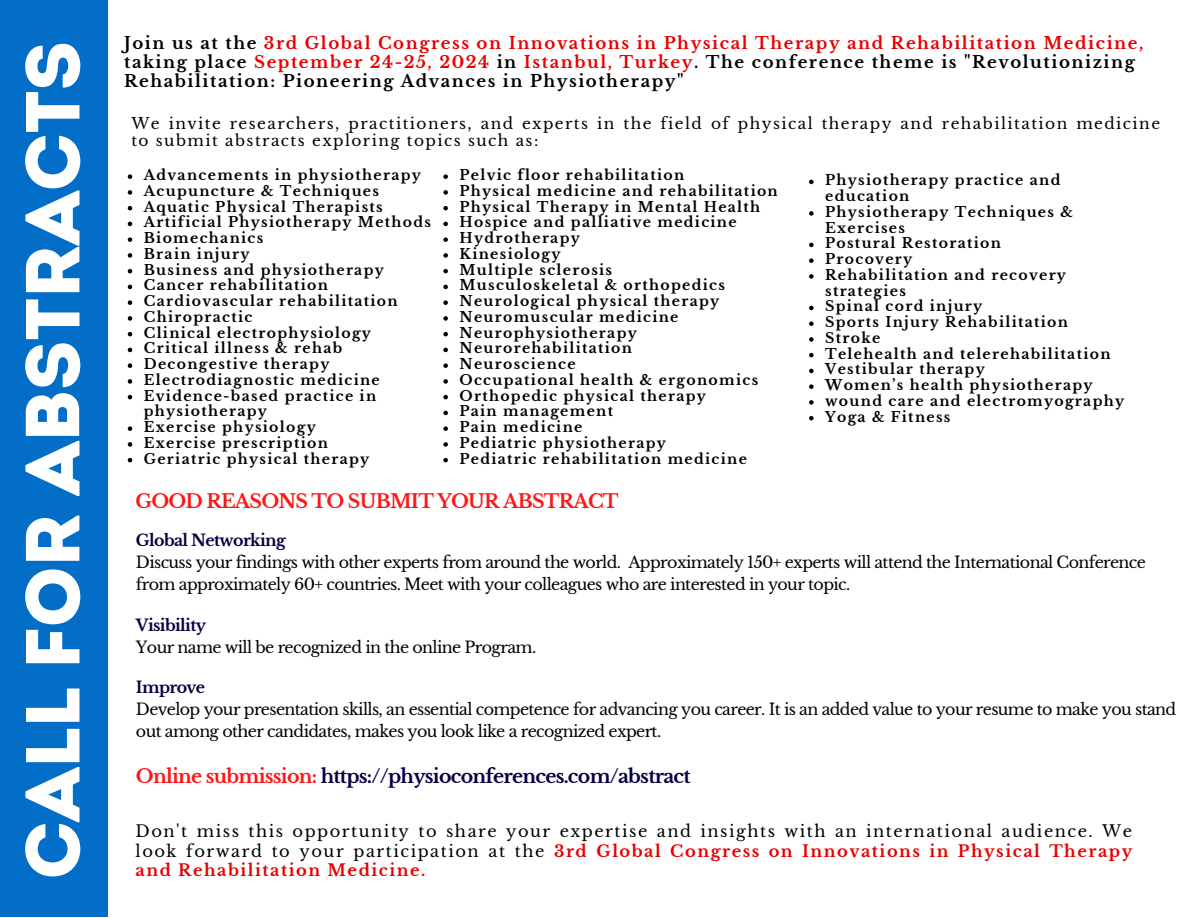
<style>
.page{position:relative;width:1188px;height:918px;background:#fff}
.page>*{position:absolute;margin:0;border:0;box-sizing:border-box;transform-origin:0 0}
.t1{font:900 76.35px "Intro";color:#fff}
.t2{font:700 18.9px "Libre Baskerville";letter-spacing:-.04em;color:#050042}
.t3{font:700 18.9px "Libre Baskerville";letter-spacing:-.04em;color:#ff1616}
.t4{font:700 16.65px/19.2px "Libre Baskerville";letter-spacing:.095em;color:#000}
.t5{font:16.2px/19.2px "Libre Baskerville";letter-spacing:.095em;color:#000;text-align:justify}
.t6{font:15.9px/21.8px "Libre Baskerville";letter-spacing:-.04em;color:#000}
.t7{font:700 15.9px "Libre Baskerville";letter-spacing:-.04em;color:#050042}
.t8{font:15.3px/17.9px "Libre Baskerville";letter-spacing:.095em;color:#000}
.t9{font:700 14.1px/15.8px "Libre Baskerville";letter-spacing:.095em;color:#000}
.s1{color:#e80000}
.s2{color:#ff1616}
.s3{font-weight:700;color:#e80000}
</style>
<div class="page">
<div style="left:0;top:0;width:107px;height:917px;background:#036ec8"></div>
<svg style="left:128px;top:174px;width:4px;height:5px"></svg>
<svg style="left:128px;top:190px;width:4px;height:5px"></svg>
<svg style="left:128px;top:206px;width:4px;height:4px"></svg>
<svg style="left:128px;top:222px;width:4px;height:4px"></svg>
<svg style="left:128px;top:237px;width:4px;height:5px"></svg>
<svg style="left:128px;top:253px;width:4px;height:5px"></svg>
<svg style="left:128px;top:269px;width:4px;height:4px"></svg>
<svg style="left:128px;top:285px;width:4px;height:4px"></svg>
<svg style="left:128px;top:300px;width:4px;height:5px"></svg>
<svg style="left:128px;top:316px;width:4px;height:5px"></svg>
<svg style="left:128px;top:332px;width:4px;height:4px"></svg>
<svg style="left:128px;top:348px;width:4px;height:4px"></svg>
<svg style="left:128px;top:363px;width:4px;height:5px"></svg>
<svg style="left:128px;top:379px;width:4px;height:5px"></svg>
<svg style="left:128px;top:395px;width:4px;height:4px"></svg>
<svg style="left:128px;top:426px;width:4px;height:5px"></svg>
<svg style="left:128px;top:442px;width:4px;height:5px"></svg>
<svg style="left:128px;top:458px;width:4px;height:4px"></svg>
<svg style="left:443px;top:174px;width:5px;height:5px"></svg>
<svg style="left:443px;top:190px;width:5px;height:5px"></svg>
<svg style="left:443px;top:206px;width:5px;height:4px"></svg>
<svg style="left:443px;top:222px;width:5px;height:4px"></svg>
<svg style="left:443px;top:237px;width:5px;height:5px"></svg>
<svg style="left:443px;top:253px;width:5px;height:5px"></svg>
<svg style="left:443px;top:269px;width:5px;height:4px"></svg>
<svg style="left:443px;top:285px;width:5px;height:4px"></svg>
<svg style="left:443px;top:300px;width:5px;height:5px"></svg>
<svg style="left:443px;top:316px;width:5px;height:5px"></svg>
<svg style="left:443px;top:332px;width:5px;height:4px"></svg>
<svg style="left:443px;top:348px;width:5px;height:4px"></svg>
<svg style="left:443px;top:363px;width:5px;height:5px"></svg>
<svg style="left:443px;top:379px;width:5px;height:5px"></svg>
<svg style="left:443px;top:395px;width:5px;height:4px"></svg>
<svg style="left:443px;top:411px;width:5px;height:4px"></svg>
<svg style="left:443px;top:426px;width:5px;height:5px"></svg>
<svg style="left:443px;top:442px;width:5px;height:5px"></svg>
<svg style="left:443px;top:458px;width:5px;height:4px"></svg>
<svg style="left:809px;top:180px;width:5px;height:4px"></svg>
<svg style="left:809px;top:211px;width:5px;height:5px"></svg>
<svg style="left:809px;top:243px;width:5px;height:4px"></svg>
<svg style="left:809px;top:258px;width:5px;height:5px"></svg>
<svg style="left:809px;top:274px;width:5px;height:5px"></svg>
<svg style="left:809px;top:306px;width:5px;height:4px"></svg>
<svg style="left:809px;top:321px;width:5px;height:5px"></svg>
<svg style="left:809px;top:337px;width:5px;height:5px"></svg>
<svg style="left:809px;top:353px;width:5px;height:4px"></svg>
<svg style="left:809px;top:369px;width:5px;height:4px"></svg>
<svg style="left:809px;top:384px;width:5px;height:5px"></svg>
<svg style="left:809px;top:400px;width:5px;height:5px"></svg>
<svg style="left:809px;top:416px;width:5px;height:4px"></svg>
<h1 class="t1" style="left:22px;top:879px;width:840px;rotate:-90deg">CALL FOR ABSTRACTS</h1>
<p class="t4" style="left:124px;top:34px;width:1021px">Join us at the <span class="s1">3rd Global Congress on Innovations in Physical Therapy and Rehabilitation Medicine, </span>taking place <span class="s1">September 24-25, 2024</span> in <span class="s1">Istanbul, Turkey</span>. The conference theme is "Revolutionizing<br>Rehabilitation: Pioneering Advances in Physiotherapy"</p>
<p class="t8" style="left:131px;top:114px;width:1030px">We invite researchers, practitioners, and experts in the field of physical therapy and rehabilitation medicine to submit abstracts exploring topics such as:</p>
<p class="t9" style="left:144px;top:167px;width:289px">Advancements in physiotherapy<br>Acupuncture &amp; Techniques<br>Aquatic Physical Therapists<br>Artificial Physiotherapy Methods<br>Biomechanics<br>Brain injury<br>Business and physiotherapy<br>Cancer rehabilitation<br>Cardiovascular rehabilitation<br>Chiropractic<br>Clinical electrophysiology<br>Critical illness &amp; rehab<br>Decongestive therapy<br>Electrodiagnostic medicine<br>Evidence-based practice in physiotherapy<br>Exercise physiology<br>Exercise prescription<br>Geriatric physical therapy</p>
<p class="t9" style="left:459px;top:167px;width:320px">Pelvic floor rehabilitation<br>Physical medicine and rehabilitation<br>Physical Therapy in Mental Health<br>Hospice and palliative medicine<br>Hydrotherapy<br>Kinesiology<br>Multiple sclerosis<br>Musculoskeletal &amp; orthopedics<br>Neurological physical therapy<br>Neuromuscular medicine<br>Neurophysiotherapy<br>Neurorehabilitation<br>Neuroscience<br>Occupational health &amp; ergonomics<br>Orthopedic physical therapy<br>Pain management<br>Pain medicine<br>Pediatric physiotherapy<br>Pediatric rehabilitation medicine</p>
<p class="t9" style="left:825px;top:172px;width:301px">Physiotherapy practice and education<br>Physiotherapy Techniques &amp;<br>Exercises<br>Postural Restoration<br>Procovery<br>Rehabilitation and recovery strategies<br>Spinal cord injury<br>Sports Injury Rehabilitation<br>Stroke<br>Telehealth and telerehabilitation<br>Vestibular therapy<br>Women’s health physiotherapy wound care and electromyography<br>Yoga &amp; Fitness</p>
<h2 class="t3" style="left:136px;top:490px;width:485px">GOOD REASONS TO SUBMIT YOUR ABSTRACT</h2>
<p class="t7" style="left:136px;top:531px;width:152px">Global Networking</p>
<p class="t6" style="left:136px;top:551px;width:1011px">Discuss your findings with other experts from around the world. Approximately 150+ experts will attend the International Conference from approximately 60+ countries. Meet with your colleagues who are interested in your topic.</p>
<p class="t7" style="left:136px;top:615px;width:72px">Visibility</p>
<p class="t6" style="left:136px;top:636px;width:402px">Your name will be recognized in the online Program.</p>
<p class="t7" style="left:136px;top:678px;width:71px">Improve</p>
<p class="t6" style="left:136px;top:699px;width:1042px">Develop your presentation skills, an essential competence for advancing you career. It is an added value to your resume to make you stand out among other candidates, makes you look like a recognized expert.</p>
<h2 class="t2" style="left:136px;top:765px;width:556px"><span class="s2">Online submission:</span> https://physioconferences.com/abstract</h2>
<p class="t5" style="left:136px;top:822px;width:998px">Don't miss this opportunity to share your expertise and insights with an international audience. We look forward to your participation at the <span class="s3">3rd Global Congress on Innovations in Physical Therapy and Rehabilitation Medicine.</span></p>
</div>
